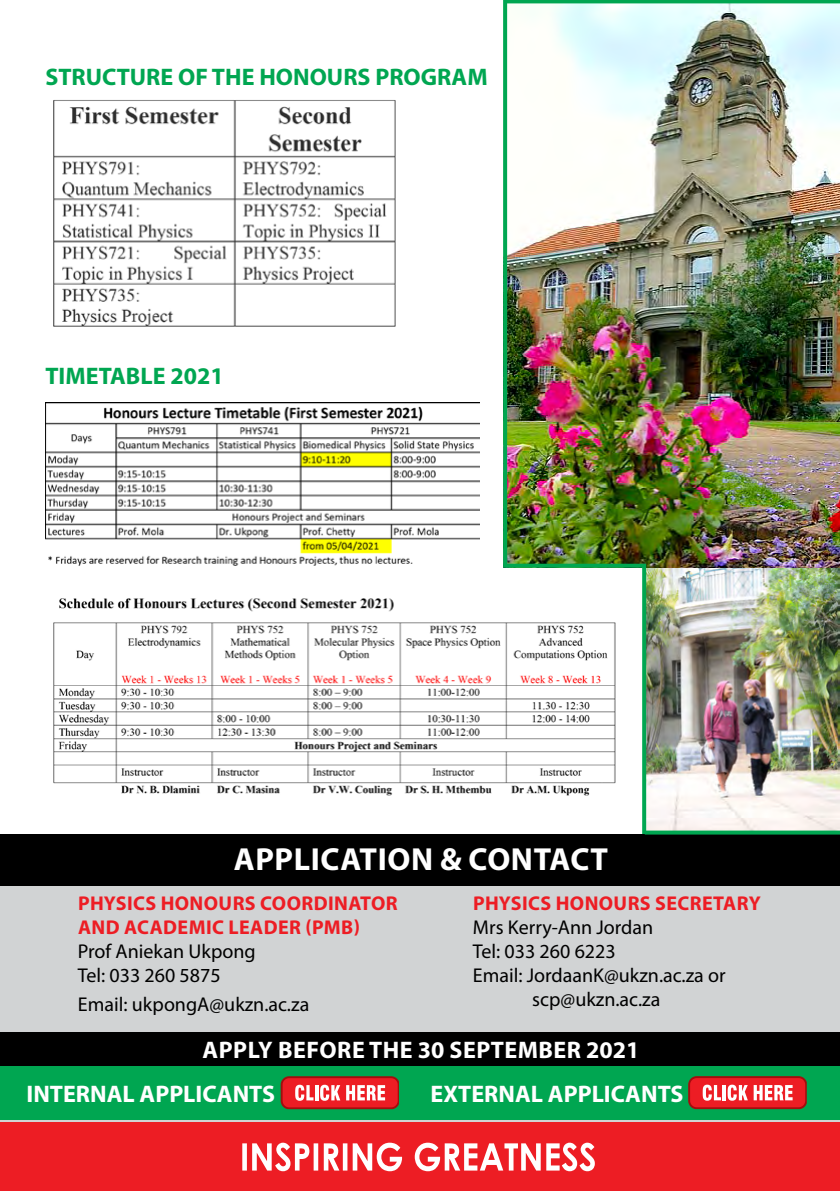
<style>
.page{position:relative;width:840px;height:1191px;background:#fff}
.page>*{position:absolute;margin:0;border:0;box-sizing:border-box;transform-origin:0 0}
.t1{font:700 32px "Myriad Pro";letter-spacing:.02em;color:#fff}
.t2{font:700 24px/44.2px "Myriad Pro";color:#fff}
.t3{font:700 24px "Myriad Pro";color:#00a651}
.t4{font:20px/24px "Myriad Pro";color:#000}
.t5{font:700 20px/24px "Myriad Pro";letter-spacing:.02em;color:#ed1d24}
</style>
<div class="page">
<img style="left:53px;top:100px;width:343px;height:227px">
<div style="left:0;top:1115px;width:839px;height:64px;background:linear-gradient(to right,#d1d3d4,#d1d3d4)"></div>
<div style="left:0;top:1123px;width:839px;height:68px;background:#ed1d24"></div>
<svg style="left:242px;top:1142px;width:352px;height:29px"></svg>
<img style="left:45px;top:403px;width:434px;height:163px">
<img style="left:53px;top:598px;width:448px;height:198px">
<img style="left:647px;top:567px;width:192px;height:263px">
<img style="left:647px;top:3px;width:192px;height:564px">
<img style="left:501px;top:0;width:146px;height:834px">
<div style="left:1px;top:851px;width:838px;height:266px;background:#d1d3d4"></div>
<div style="left:1px;top:834px;width:838px;height:51px;background:#000"></div>
<div style="left:0;top:1032px;width:839px;height:34px;background:#000"></div>
<div style="left:1px;top:1066px;width:838px;height:54px;background:#00a651"></div>
<svg style="left:280px;top:1076px;width:119px;height:33px;background:#e04c4e"></svg>
<svg style="left:688px;top:1076px;width:118px;height:33px;background:#e24b4e"></svg>
<hr style="left:506px;top:0;width:333px;height:3px;background:#00a651">
<svg style="left:644px;top:830px;width:195px;height:4px"></svg>
<p class="t3" style="left:45px;top:61px;width:443px">STRUCTURE OF THE HONOURS PROGRAM</p>
<p class="t3" style="left:45px;top:360px;width:180px">TIMETABLE 2021</p>
<h1 class="t1" style="left:233px;top:838px;width:376px">APPLICATION &amp; CONTACT</h1>
<p class="t5" style="left:78px;top:891px;width:321px">PHYSICS HONOURS COORDINATOR<br>AND ACADEMIC LEADER (PMB)</p>
<p class="t4" style="left:78px;top:939px;width:179px">Prof Aniekan Ukpong<br>Tel: 033 260 5875</p>
<p class="t4" style="left:78px;top:992px;width:233px">Email: ukpongA@ukzn.ac.za</p>
<p class="t5" style="left:473px;top:891px;width:289px">PHYSICS HONOURS SECRETARY</p>
<p class="t4" style="left:472px;top:915px;width:182px">Mrs Kerry-Ann Jordan</p>
<p class="t4" style="left:472px;top:939px;width:144px">Tel: 033 260 6223</p>
<p class="t4" style="left:472px;top:963px;width:254px">Email: JordaanK@ukzn.ac.za or</p>
<p class="t4" style="left:532px;top:987px;width:129px">scp@ukzn.ac.za</p>
<p class="t2" style="left:26px;top:1026px;width:614px;text-indent:176px">APPLY BEFORE THE 30 SEPTEMBER 2021<br>INTERNAL APPLICANTS</p>
<p class="t2" style="left:430px;top:1070px;width:254px">EXTERNAL APPLICANTS</p>
</div>
